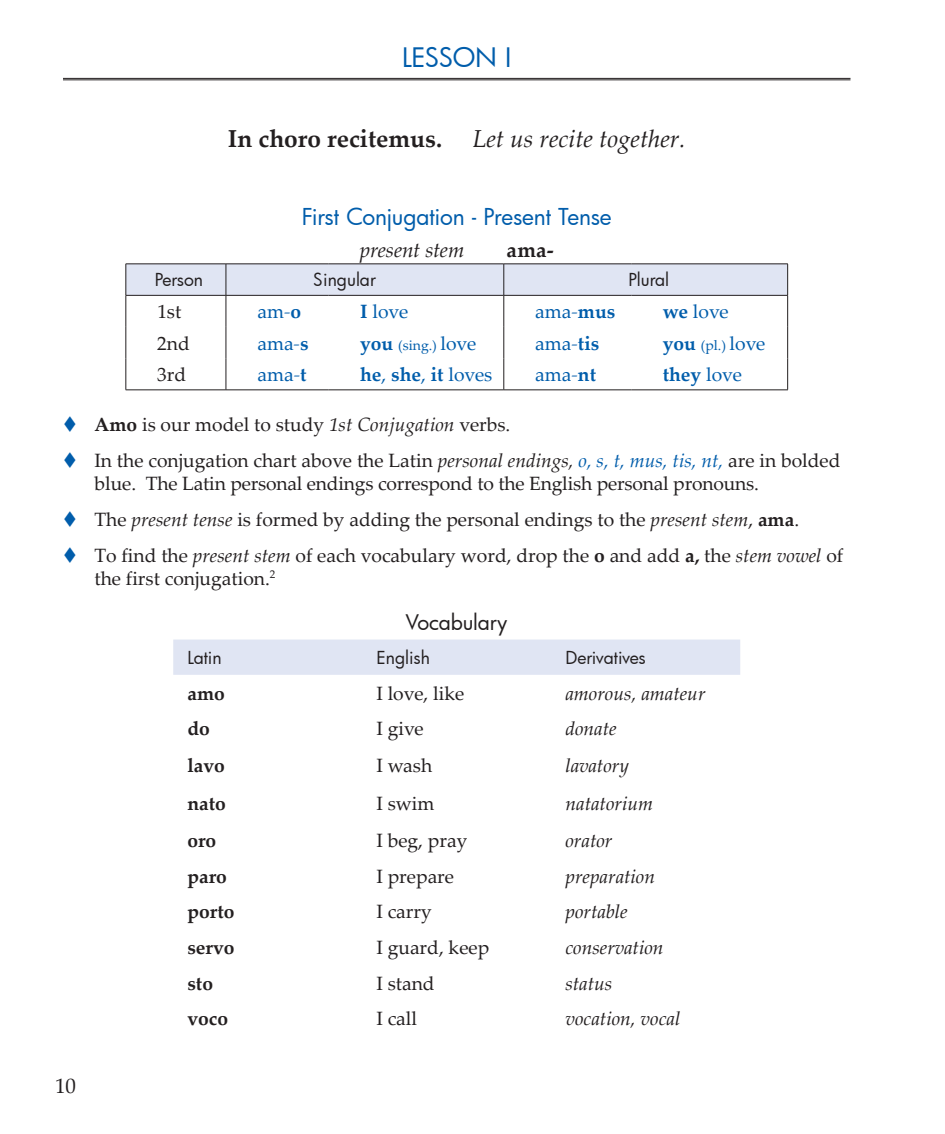
<style>
.page{position:relative;width:945px;height:1134px;background:#fff}
.page>*{position:absolute;margin:0;border:0;box-sizing:border-box;transform-origin:0 0}
.t1{font:26.25px "Futura";letter-spacing:-.025em;color:#015dab}
.t2{font:italic 24.5px "Palatino Linotype";color:#231f20}
.t3{font:700 24.5px "Palatino Linotype";color:#231f20}
.t4{font:22.75px "Futura";letter-spacing:-.01em;color:#015dab}
.t5{font:italic 21px "Palatino Linotype";letter-spacing:-.005em;color:#231f20}
.t6{font:21px "Futura";letter-spacing:-.015em;color:#231f20}
.t7{font:700 21px "Palatino Linotype";color:#231f20}
.t8{font:21px "Palatino Linotype";color:#231f20}
.t9{font:19.25px/35.7px "Palatino Linotype";color:#231f20}
.t10{font:italic 19.25px "Palatino Linotype";color:#231f20}
.t11{font:19.25px "Palatino Linotype";color:#015dab}
.t12{font:700 19.25px "Palatino Linotype";color:#231f20}
.t13{font:700 19.25px "Palatino Linotype";color:#015dab}
.t14{font:17.5px "Futura";color:#231f20}
.t15{font:14px "Palatino Linotype";color:#015dab}
.s1{font-style:italic}
.s2{font-weight:700}
.s3{font-weight:700;font-size:19.25px}
.s4{font-size:19.25px}
.s5{font-weight:400}
.s6{font-style:italic;color:#015dab}
</style>
<div class="page">
<hr style="left:63px;top:78px;width:787px;height:1px;background:#231f20">
<hr style="left:63px;top:80px;width:787px;height:1px;background:#231f20">
<div style="left:127px;top:265px;width:660px;height:30px;background:#e0e5f3"></div>
<hr style="left:126px;top:264px;width:100px;height:1px;background:#231f20">
<hr style="left:126px;top:264px;width:1px;height:31px;background:#231f20">
<hr style="left:226px;top:264px;width:103px;height:1px;background:#231f20">
<hr style="left:226px;top:264px;width:1px;height:31px;background:#231f20">
<hr style="left:329px;top:264px;width:175px;height:1px;background:#231f20">
<hr style="left:504px;top:264px;width:127px;height:1px;background:#231f20">
<hr style="left:504px;top:264px;width:1px;height:31px;background:#231f20">
<hr style="left:631px;top:264px;width:157px;height:1px;background:#231f20">
<hr style="left:787px;top:264px;width:1px;height:31px;background:#231f20">
<hr style="left:126px;top:295px;width:100px;height:1px;background:#231f20">
<hr style="left:126px;top:296px;width:1px;height:31px;background:#231f20">
<hr style="left:504px;top:295px;width:127px;height:1px;background:#231f20">
<hr style="left:631px;top:295px;width:157px;height:1px;background:#231f20">
<hr style="left:787px;top:296px;width:1px;height:31px;background:#231f20">
<hr style="left:126px;top:327px;width:1px;height:31px;background:#231f20">
<hr style="left:787px;top:327px;width:1px;height:31px;background:#231f20">
<hr style="left:126px;top:358px;width:1px;height:32px;background:#231f20">
<hr style="left:787px;top:358px;width:1px;height:32px;background:#231f20">
<hr style="left:126px;top:390px;width:100px;height:1px;background:#231f20">
<hr style="left:504px;top:390px;width:127px;height:1px;background:#231f20">
<hr style="left:631px;top:390px;width:157px;height:1px;background:#231f20">
<hr style="left:226px;top:295px;width:103px;height:1px;background:#231f20">
<hr style="left:226px;top:296px;width:1px;height:31px;background:#231f20">
<hr style="left:329px;top:295px;width:175px;height:1px;background:#231f20">
<hr style="left:504px;top:296px;width:1px;height:31px;background:#231f20">
<hr style="left:226px;top:327px;width:1px;height:31px;background:#231f20">
<hr style="left:504px;top:327px;width:1px;height:31px;background:#231f20">
<hr style="left:226px;top:358px;width:1px;height:32px;background:#231f20">
<hr style="left:504px;top:358px;width:1px;height:32px;background:#231f20">
<hr style="left:226px;top:390px;width:103px;height:1px;background:#231f20">
<hr style="left:329px;top:390px;width:175px;height:1px;background:#231f20">
<div style="left:173px;top:640px;width:567px;height:35px;background:#e0e5f3"></div>
<h1 class="t1" style="left:402px;top:40px;width:111px">LESSON I</h1>
<p class="t3" style="left:228px;top:122px;width:216px">In choro recitemus.</p>
<p class="t2" style="left:473px;top:122px;width:214px">Let us recite together.</p>
<p class="t4" style="left:302px;top:201px;width:311px">First Conjugation - Present Tense</p>
<p class="t5" style="left:360px;top:235px;width:106px">present stem</p>
<p class="t7" style="left:506px;top:235px;width:49px">ama-</p>
<p class="t14" style="left:155px;top:268px;width:50px">Person</p>
<p class="t14" style="left:313px;top:268px;width:64px">Singular</p>
<p class="t14" style="left:629px;top:268px;width:42px">Plural</p>
<p class="t9" style="left:157px;top:293px;width:26px">1st</p>
<p class="t11" style="left:257px;top:298px;width:45px">am<span class="s1">-</span><span class="s2">o</span></p>
<p class="t11" style="left:360px;top:298px;width:50px"><span class="s2">I</span> love</p>
<p class="t11" style="left:535px;top:298px;width:82px">ama<span class="s1">-</span><span class="s2">mus</span></p>
<p class="t11" style="left:663px;top:298px;width:68px"><span class="s2">we</span> love</p>
<p class="t9" style="left:157px;top:324px;width:34px">2nd</p>
<p class="t11" style="left:257px;top:329px;width:53px">ama<span class="s1">-</span><span class="s2">s</span></p>
<p class="t15" style="left:360px;top:335px;width:118px"><span class="s3">you</span> (sing.) <span class="s4">love</span></p>
<p class="t11" style="left:535px;top:329px;width:66px">ama<span class="s1">-</span><span class="s2">tis</span></p>
<p class="t15" style="left:663px;top:335px;width:104px"><span class="s3">you</span> (pl.) <span class="s4">love</span></p>
<p class="t9" style="left:157px;top:356px;width:30px">3rd</p>
<p class="t11" style="left:257px;top:361px;width:51px">ama<span class="s1">-</span><span class="s2">t</span></p>
<p class="t13" style="left:360px;top:361px;width:134px">he<span class="s5">,</span> she<span class="s5">,</span> it <span class="s5">loves</span></p>
<p class="t11" style="left:535px;top:361px;width:62px">ama<span class="s1">-</span><span class="s2">nt</span></p>
<p class="t13" style="left:663px;top:361px;width:81px">they <span class="s5">love</span></p>
<p class="t9" style="left:94px;top:406px;width:748px"><span class="s2">Amo</span> is our model to study <span class="s1">1st Conjugation</span> verbs.<br>In the conjugation chart above the Latin <span class="s1">personal endings,</span> <span class="s6">o, s, t, mus, tis, nt,</span> are in bolded</p>
<p class="t9" style="left:94px;top:465px;width:750px">blue. The Latin personal endings correspond to the English personal pronouns.<br>The <span class="s1">present tense</span> is formed by adding the personal endings to the <span class="s1">present stem</span>, <span class="s2">ama</span>.<br>To find the <span class="s1">present stem</span> of each vocabulary word, drop the <span class="s2">o</span> and add <span class="s2">a,</span> the <span class="s1">stem vowel</span> of</p>
<p class="t9" style="left:94px;top:560px;width:183px">the first conjugation.<sup>2</sup></p>
<p class="t6" style="left:406px;top:608px;width:104px">Vocabulary</p>
<p class="t14" style="left:187px;top:646px;width:36px">Latin</p>
<p class="t14" style="left:376px;top:646px;width:55px">English</p>
<p class="t14" style="left:565px;top:646px;width:82px">Derivatives</p>
<p class="t12" style="left:187px;top:679px;width:39px">amo</p>
<p class="t9" style="left:376px;top:674px;width:89px">I love, like</p>
<p class="t10" style="left:565px;top:679px;width:142px">amorous, amateur</p>
<p class="t12" style="left:187px;top:715px;width:24px">do</p>
<p class="t9" style="left:376px;top:710px;width:49px">I give</p>
<p class="t10" style="left:565px;top:715px;width:53px">donate</p>
<p class="t12" style="left:187px;top:751px;width:39px">lavo</p>
<p class="t9" style="left:376px;top:747px;width:57px">I wash</p>
<p class="t10" style="left:565px;top:751px;width:65px">lavatory</p>
<p class="t12" style="left:187px;top:790px;width:40px">nato</p>
<p class="t9" style="left:376px;top:785px;width:60px">I swim</p>
<p class="t10" style="left:565px;top:790px;width:89px">natatorium</p>
<p class="t12" style="left:187px;top:827px;width:30px">oro</p>
<p class="t9" style="left:376px;top:822px;width:92px">I beg, pray</p>
<p class="t10" style="left:565px;top:827px;width:49px">orator</p>
<p class="t12" style="left:187px;top:863px;width:41px">paro</p>
<p class="t9" style="left:376px;top:858px;width:79px">I prepare</p>
<p class="t10" style="left:565px;top:862px;width:91px">preparation</p>
<p class="t12" style="left:187px;top:898px;width:49px">porto</p>
<p class="t9" style="left:376px;top:893px;width:57px">I carry</p>
<p class="t10" style="left:565px;top:898px;width:64px">portable</p>
<p class="t12" style="left:187px;top:934px;width:49px">servo</p>
<p class="t9" style="left:376px;top:929px;width:114px">I guard, keep</p>
<p class="t10" style="left:565px;top:934px;width:100px">conservation</p>
<p class="t12" style="left:187px;top:970px;width:27px">sto</p>
<p class="t9" style="left:376px;top:965px;width:60px">I stand</p>
<p class="t10" style="left:565px;top:970px;width:49px">status</p>
<p class="t12" style="left:187px;top:1005px;width:42px">voco</p>
<p class="t9" style="left:376px;top:1000px;width:42px">I call</p>
<p class="t10" style="left:565px;top:1005px;width:117px">vocation, vocal</p>
<p class="t8" style="left:55px;top:1071px;width:22px">10</p>
</div>
